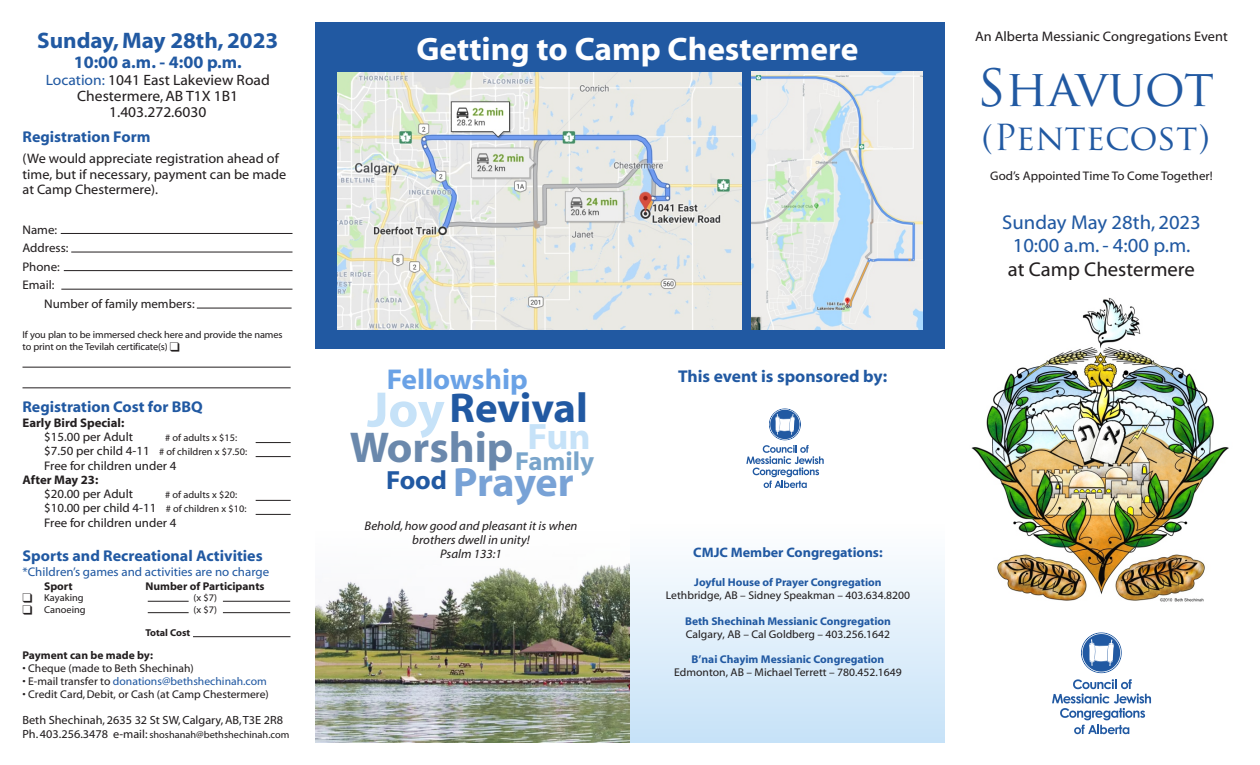
<style>
.page{position:relative;width:1260px;height:765px;background:#fff}
.page>*{position:absolute;margin:0;border:0;box-sizing:border-box;transform-origin:0 0}
.t1{font:50px "Trajan Pro";color:#2159a2}
.t2{font:700 43.25px "Myriad Web Pro";color:#6a88ac}
.t3{font:700 41.75px "Myriad Web Pro";color:#2159a2}
.t4{font:700 41.12px "Myriad Web Pro";letter-spacing:-.01em;color:#78a2d6}
.t5{font:700 36.88px "Myriad Web Pro";color:#c6e2f8}
.t6{font:35px "Trajan Pro";color:#2159a2}
.t7{font:700 32.62px "Myriad Web Pro";color:#fff}
.t8{font:700 28.75px "Myriad Web Pro";color:#6aa2e6}
.t9{font:700 26.38px "Myriad Web Pro";color:#2159a2}
.t10{font:700 22.5px "Myriad Web Pro";color:#2159a2}
.t11{font:20px/22.8px "Myriad Web Pro";color:#2159a2;text-align:center}
.t12{font:20px "Myriad Web Pro";color:#231f20}
.t13{font:700 17.5px "Myriad Web Pro";color:#2159a2}
.t14{font:700 17.12px "Myriad Web Pro";color:#2159a2}
.t15{font:700 15.62px "Myriad Web Pro";color:#2159a2}
.t16{font:15px/16px "Myriad Web Pro";color:#231f20;text-align:center}
.t17{font:13.88px "Myriad Web Pro";color:#231f20}
.t18{font:13.75px/15.6px "Myriad Web Pro";color:#231f20}
.t19{font:700 13.75px "Myriad Web Pro";color:#2159a2}
.t20{font:12.5px/18.5px "Myriad Web Pro";color:#231f20}
.t21{font:italic 12.5px/14.2px "Myriad Web Pro";color:#231f20;text-align:center}
.t22{font:12.5px "Myriad Web Pro";color:#2159a2}
.t23{font:700 12.5px "Myriad Web Pro";color:#231f20}
.t24{font:11.88px "Myriad Web Pro";color:#231f20}
.t25{font:11.25px "Myriad Web Pro";color:#231f20}
.t26{font:700 11.25px "Myriad Web Pro";color:#2159a2}
.t27{font:700 11.25px "Myriad Web Pro";color:#231f20}
.t28{font:11.25px "Myriad Web Pro";color:#2159a2}
.t29{font:10px/11.4px "Myriad Web Pro";letter-spacing:-.005em;color:#231f20}
.t30{font:700 10px "Myriad Web Pro";color:#231f20}
.s1{color:#2159a2}
.s2{font-size:12.5px}
.s3{font-size:10px}
.s4{color:#231f20}
.s5{font-size:11.88px}
.s6{font-size:50.38px;color:#c6e2f8}
</style>
<div class="page">
<div style="left:630px;top:349px;width:315px;height:393px;background:linear-gradient(to bottom,#fff,#d1e7f9)"></div>
<div style="left:315px;top:22px;width:630px;height:327px;background:#2159a2"></div>
<div style="left:737px;top:397px;width:96px;height:103px;background:#fff"></div>
<svg style="left:746px;top:409px;width:78px;height:79px"></svg>
<svg style="left:1052px;top:679px;width:99px;height:55px"></svg>
<svg style="left:1081px;top:632px;width:41px;height:41px"></svg>
<hr style="left:61px;top:233px;width:231px;height:1px;background:#231f20">
<hr style="left:71px;top:252px;width:221px;height:1px;background:#231f20">
<hr style="left:64px;top:270px;width:228px;height:1px;background:#231f20">
<hr style="left:61px;top:289px;width:231px;height:1px;background:#231f20">
<hr style="left:197px;top:308px;width:95px;height:1px;background:#231f20">
<hr style="left:256px;top:442px;width:35px;height:1px;background:#231f20">
<hr style="left:256px;top:456px;width:35px;height:1px;background:#231f20">
<hr style="left:148px;top:601px;width:41px;height:1px;background:#231f20">
<hr style="left:148px;top:612px;width:41px;height:1px;background:#231f20">
<hr style="left:193px;top:636px;width:97px;height:1px;background:#231f20">
<img style="left:338px;top:73px;width:404px;height:257px">
<img style="left:751px;top:72px;width:171px;height:257px">
<hr style="left:22px;top:367px;width:269px;height:1px;background:#231f20">
<hr style="left:22px;top:388px;width:269px;height:1px;background:#231f20">
<img style="left:971px;top:298px;width:258px;height:304px">
<hr style="left:223px;top:601px;width:67px;height:1px;background:#231f20">
<hr style="left:223px;top:612px;width:67px;height:1px;background:#231f20">
<img style="left:315px;top:563px;width:315px;height:179px">
<hr style="left:256px;top:500px;width:35px;height:1px;background:#231f20">
<hr style="left:256px;top:514px;width:35px;height:1px;background:#231f20">
<h3 class="t10" style="left:37px;top:31px;width:243px">Sunday, May 28th, 2023</h3>
<h3 class="t13" style="left:74px;top:55px;width:170px">10:00 a.m. - 4:00 p.m.</h3>
<h3 class="t16" style="left:46px;top:73px;width:226px"><span class="s1">Location:</span> 1041 East Lakeview Road<br>Chestermere, AB T1X 1B1<br>1.403.272.6030</h3>
<h3 class="t15" style="left:22px;top:130px;width:130px">Registration Form</h3>
<h3 class="t18" style="left:22px;top:151px;width:265px">(We would appreciate registration ahead of time, but if necessary, payment can be made at Camp Chestermere).</h3>
<p class="t20" style="left:22px;top:221px;width:48px">Name:<br>Address:<br>Phone:<br>Email:</p>
<p class="t20" style="left:44px;top:295px;width:152px">Number of family members:</p>
<p class="t29" style="left:22px;top:330px;width:262px">If you plan to be immersed check here and provide the names to print on the Tevilah certificate(s) ❑</p>
<h3 class="t15" style="left:22px;top:400px;width:182px">Registration Cost for BBQ</h3>
<p class="t23" style="left:22px;top:417px;width:103px">Early Bird Special:</p>
<p class="t20" style="left:44px;top:429px;width:90px">$15.00 per Adult</p>
<p class="t29" style="left:44px;top:431px;width:205px;line-height:14.2px;text-indent:121px"># of adults x $15: <span class="s2">$7.50 per child 4-11</span> # of children x $7.50:</p>
<p class="t20" style="left:44px;top:457px;width:134px">Free for children under 4</p>
<p class="t23" style="left:22px;top:474px;width:77px">After May 23:</p>
<p class="t20" style="left:44px;top:486px;width:90px">$20.00 per Adult</p>
<p class="t29" style="left:165px;top:490px;width:73px"># of adults x $20:</p>
<p class="t20" style="left:44px;top:502px;width:204px;line-height:14.2px">$10.00 per child 4-11 <span class="s3"># of children x $10:<br></span>Free for children under 4</p>
<h3 class="t15" style="left:22px;top:550px;width:242px">Sports and Recreational Activities</h3>
<p class="t22" style="left:22px;top:567px;width:248px">*Children’s games and activities are no charge</p>
<p class="t27" style="left:44px;top:581px;width:30px">Sport</p>
<p class="t27" style="left:145px;top:581px;width:121px">Number of Participants</p>
<p class="t29" style="left:22px;top:593px;width:63px">❑ Kayaking</p>
<p class="t29" style="left:194px;top:593px;width:25px">(x $7)</p>
<p class="t29" style="left:22px;top:604px;width:65px">❑ Canoeing</p>
<p class="t29" style="left:194px;top:604px;width:25px">(x $7)</p>
<p class="t30" style="left:145px;top:628px;width:46px">Total Cost</p>
<p class="t27" style="left:22px;top:651px;width:132px">Payment can be made by:</p>
<p class="t25" style="left:22px;top:664px;width:173px">• Cheque (made to Beth Shechinah)</p>
<p class="t28" style="left:22px;top:677px;width:246px"><span class="s4">• E-mail transfer to</span> donations@bethshechinah.com</p>
<p class="t25" style="left:22px;top:689px;width:248px">• Credit Card, Debit, or Cash (at Camp Chestermere)</p>
<p class="t24" style="left:22px;top:715px;width:262px">Beth Shechinah, 2635 32 St SW, Calgary, AB,T3E 2R8</p>
<p class="t29" style="left:22px;top:729px;width:268px"><span class="s5">Ph. 403.256.3478 e-mail:</span> shoshanah@bethshechinah.com</p>
<h3 class="t7" style="left:416px;top:35px;width:443px">Getting to Camp Chestermere</h3>
<h3 class="t8" style="left:387px;top:367px;width:143px">Fellowship</h3>
<h2 class="t2" style="left:350px;top:429px;width:246px">Worship <sub>Family</sub></h2>
<h3 class="t3" style="left:367px;top:390px;width:222px"><span class="s6">Joy</span>Revival</h3>
<h3 class="t5" style="left:528px;top:421px;width:65px">Fun</h3>
<h3 class="t4" style="left:453px;top:465px;width:122px">Prayer</h3>
<h3 class="t9" style="left:386px;top:469px;width:63px">Food</h3>
<p class="t21" style="left:365px;top:519px;width:214px">Behold, how good and pleasant it is when brothers dwell in unity!<br>Psalm 133:1</p>
<h3 class="t14" style="left:678px;top:369px;width:211px">This event is sponsored by:</h3>
<h3 class="t19" style="left:693px;top:547px;width:191px">CMJC Member Congregations:</h3>
<p class="t26" style="left:694px;top:578px;width:189px">Joyful House of Prayer Congregation</p>
<p class="t25" style="left:666px;top:591px;width:246px">Lethbridge, AB – Sidney Speakman – 403.634.8200</p>
<p class="t26" style="left:685px;top:616px;width:207px">Beth Shechinah Messianic Congregation</p>
<p class="t25" style="left:686px;top:629px;width:206px">Calgary, AB – Cal Goldberg – 403.256.1642</p>
<p class="t26" style="left:692px;top:655px;width:194px">B’nai Chayim Messianic Congregation</p>
<p class="t25" style="left:674px;top:668px;width:229px">Edmonton, AB – Michael Terrett – 780.452.1649</p>
<h3 class="t17" style="left:975px;top:30px;width:254px">An Alberta Messianic Congregations Event</h3>
<h1 class="t1" style="left:977px;top:68px;width:239px">Shavuot</h1>
<h3 class="t6" style="left:981px;top:123px;width:230px">(Pentecost)</h3>
<p class="t20" style="left:990px;top:168px;width:224px">God’s Appointed Time To Come Together!</p>
<h3 class="t11" style="left:1002px;top:212px;width:200px">Sunday May 28th, 2023<br>10:00 a.m. - 4:00 p.m.</h3>
<h3 class="t12" style="left:1008px;top:261px;width:189px">at Camp Chestermere</h3>
</div>
